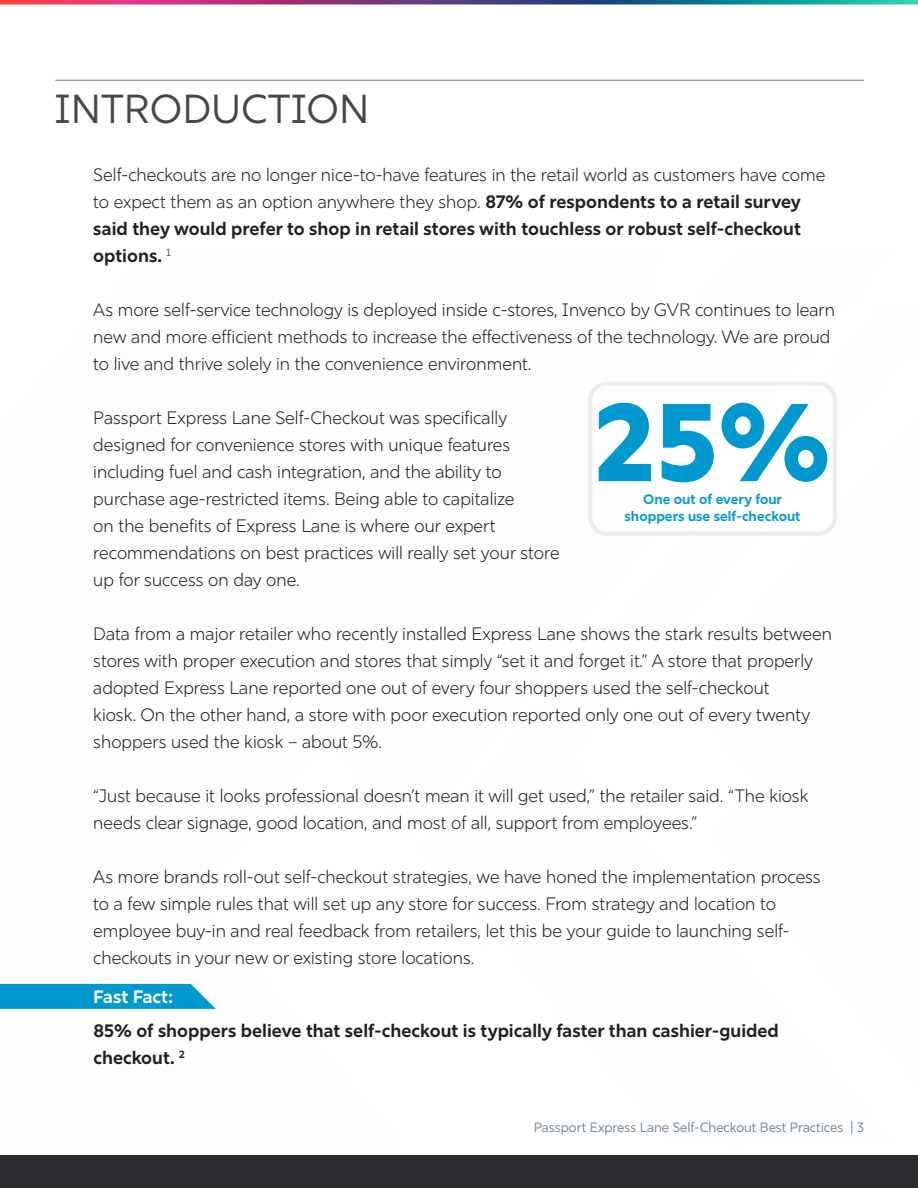
<style>
.page{position:relative;width:918px;height:1188px;background:#fff}
.page>*{position:absolute;margin:0;border:0;box-sizing:border-box;transform-origin:0 0}
.t1{font:800 110.25px "Rig Sans";color:#0099cf}
.t2{font:40.5px "Rig Sans";color:#49464a}
.t3{font:300 18px/27px "Rig Sans";color:#231f20}
.t4{font:700 18px/27px "Rig Sans";color:#231f20}
.t5{font:700 18px "Rig Sans";color:#fff}
.t6{font:700 13.8px "Rig Sans";color:#0099cf}
.t7{font:13.5px "Rig Sans";color:#748593}
.s1{font-weight:700}
</style>
<div class="page">
<div style="left:0;top:1155px;width:918px;height:33px;background:#2b2b2f"></div>
<svg style="left:0;top:0;width:918px;height:4px;background:#6a5581"></svg>
<svg style="left:0;top:984px;width:216px;height:25px;background:#0f9fd1"></svg>
<hr style="left:55px;top:80px;width:809px;height:1px;background:#748593">
<div style="left:588px;top:382px;width:249px;height:154px;border:4px solid #ececee;border-radius:17px"></div>
<p class="t2" style="left:54px;top:85px;width:317px">INTRODUCTION</p>
<p class="t3" style="left:93px;top:161px;width:734px">Self-checkouts are no longer nice-to-have features in the retail world as customers have come to expect them as an option anywhere they shop. <span class="s1">87% of respondents to a retail survey said they would prefer to shop in retail stores with touchless or robust self-checkout options.</span> <sup>1</sup></p>
<p class="t3" style="left:93px;top:296px;width:743px">As more self-service technology is deployed inside c-stores, Invenco by GVR continues to learn new and more efficient methods to increase the effectiveness of the technology. We are proud to live and thrive solely in the convenience environment.</p>
<p class="t3" style="left:93px;top:404px;width:468px">Passport Express Lane Self-Checkout was specifically designed for convenience stores with unique features including fuel and cash integration, and the ability to purchase age-restricted items. Being able to capitalize<br>on the benefits of Express Lane is where our expert recommendations on best practices will really set your store up for success on day one.</p>
<p class="t3" style="left:93px;top:620px;width:740px">Data from a major retailer who recently installed Express Lane shows the stark results between stores with proper execution and stores that simply “set it and forget it.” A store that properly adopted Express Lane reported one out of every four shoppers used the self-checkout<br>kiosk. On the other hand, a store with poor execution reported only one out of every twenty shoppers used the kiosk – about 5%.</p>
<p class="t3" style="left:93px;top:782px;width:717px">“Just because it looks professional doesn’t mean it will get used,” the retailer said. “The kiosk needs clear signage, good location, and most of all, support from employees.”</p>
<p class="t3" style="left:93px;top:863px;width:729px">As more brands roll-out self-checkout strategies, we have honed the implementation process to a few simple rules that will set up any store for success. From strategy and location to employee buy-in and real feedback from retailers, let this be your guide to launching self&shy;checkouts in your new or existing store locations.</p>
<p class="t1" style="left:595px;top:374px;width:238px">25%</p>
<p class="t6" style="left:643px;top:491px;width:140px">One out of every four</p>
<p class="t6" style="left:625px;top:507px;width:178px">shoppers use self-checkout</p>
<p class="t5" style="left:93px;top:985px;width:81px">Fast Fact:</p>
<p class="t4" style="left:93px;top:1018px;width:687px">85% of shoppers believe that self-checkout is typically faster than cashier-guided checkout. <sup>2</sup></p>
<p class="t7" style="left:534px;top:1119px;width:332px">Passport Express Lane Self-Checkout Best Practices | 3</p>
</div>
